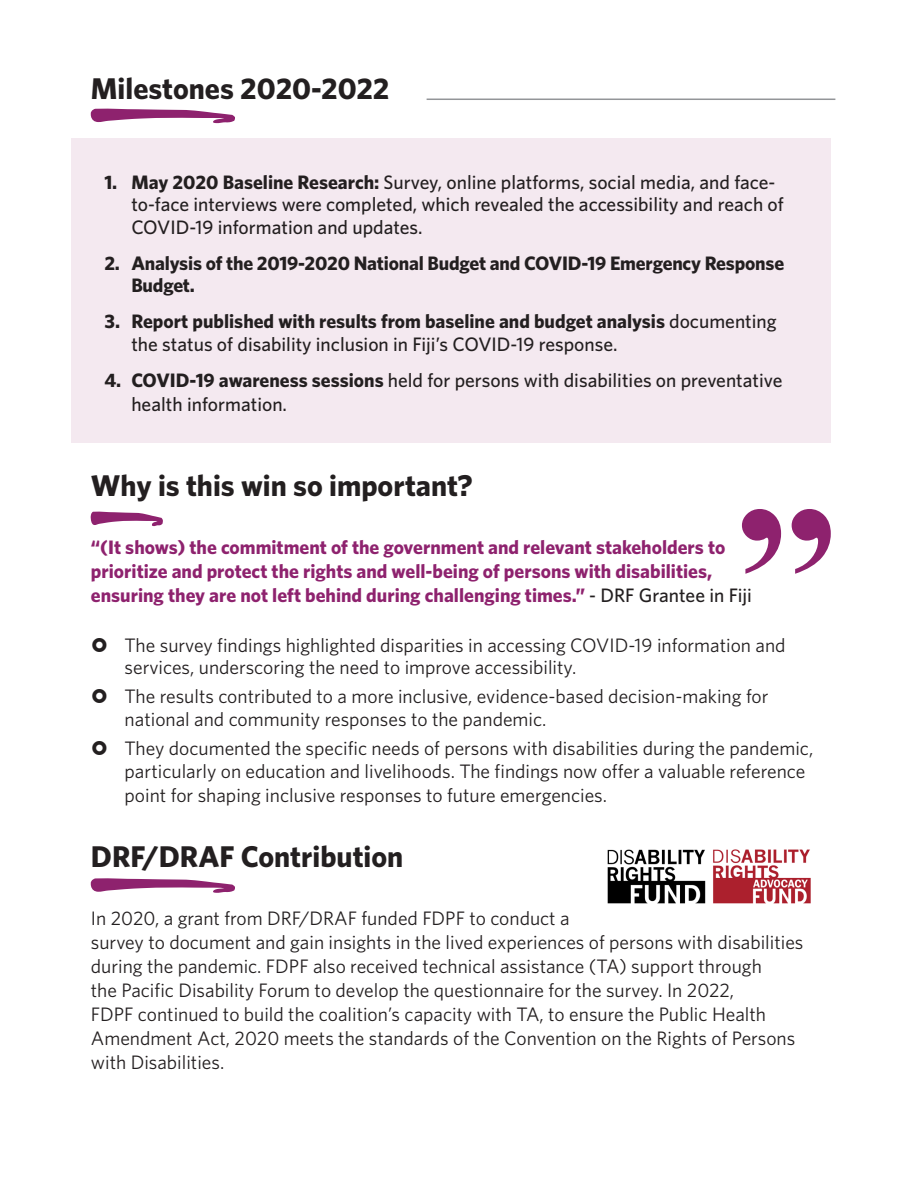
<style>
.page{position:relative;width:918px;height:1188px;background:#fff}
.page>*{position:absolute;margin:0;border:0;box-sizing:border-box;transform-origin:0 0}
.t1{font:700 30px "Whitney";color:#231f20}
.t2{font:19.5px/24px "Whitney";color:#231f20}
.t3{font:500 19.5px/22.5px "Whitney";color:#231f20}
.t4{font:700 19.5px/24px "Whitney";color:#8e226e}
.t5{font:700 19.5px/22.5px "Whitney";letter-spacing:-.01em;color:#231f20}
.s1{font-weight:700}
.s2{font-weight:500;color:#231f20}
</style>
<div class="page">
<div style="left:71px;top:138px;width:760px;height:305px;background:#f4e9f0"></div>
<img style="left:607px;top:849px;width:204px;height:55px">
<svg style="left:91px;top:512px;width:72px;height:14px"></svg>
<svg style="left:91px;top:878px;width:144px;height:15px"></svg>
<svg style="left:91px;top:109px;width:144px;height:14px"></svg>
<svg style="left:742px;top:509px;width:89px;height:65px"></svg>
<hr style="left:427px;top:99px;width:408px;height:1px;background:#939598">
<h3 class="t1" style="left:91px;top:70px;width:300px">Milestones 2020-2022</h3>
<p class="t3" style="left:131px;top:170px;width:654px;text-indent:-27px"><span class="s1">1. May 2020 Baseline Research:</span> Survey, online platforms, social media, and face&shy;to-face interviews were completed, which revealed the accessibility and reach of<br>COVID-19 information and updates.</p>
<p class="t5" style="left:131px;top:251px;width:654px;text-indent:-27px">2. Analysis of the 2019-2020 National Budget and COVID-19 Emergency Response<br>Budget.</p>
<p class="t3" style="left:131px;top:310px;width:647px;text-indent:-27px"><span class="s1">3. Report published with results from baseline and budget analysis</span> documenting the status of disability inclusion in Fiji’s COVID-19 response.</p>
<p class="t3" style="left:131px;top:367px;width:653px;line-height:24px;text-indent:-27px"><span class="s1">4. COVID-19 awareness sessions</span> held for persons with disabilities on preventative health information.</p>
<h3 class="t1" style="left:91px;top:468px;width:383px">Why is this win so important?</h3>
<p class="t4" style="left:91px;top:535px;width:663px">“(It shows) the commitment of the government and relevant stakeholders to prioritize and protect the rights and well-being of persons with disabilities, ensuring they are not left behind during challenging times.” <span class="s2">- DRF Grantee in Fiji</span></p>
<p class="t2" style="left:125px;top:633px;width:663px;line-height:22.5px">The survey findings highlighted disparities in accessing COVID-19 information and services, underscoring the need to improve accessibility.</p>
<p class="t2" style="left:125px;top:685px;width:645px;line-height:22.5px">The results contributed to a more inclusive, evidence-based decision-making for national and community responses to the pandemic.</p>
<p class="t2" style="left:125px;top:736px;width:690px;line-height:23.2px">They documented the specific needs of persons with disabilities during the pandemic, particularly on education and livelihoods. The findings now offer a valuable reference point for shaping inclusive responses to future emergencies.</p>
<h3 class="t1" style="left:91px;top:838px;width:314px">DRF/DRAF Contribution</h3>
<p class="t2" style="left:91px;top:905px;width:714px">In 2020, a grant from DRF/DRAF funded FDPF to conduct a<br>survey to document and gain insights in the lived experiences of persons with disabilities during the pandemic. FDPF also received technical assistance (TA) support through<br>the Pacific Disability Forum to develop the questionnaire for the survey. In 2022,<br>FDPF continued to build the coalition’s capacity with TA, to ensure the Public Health Amendment Act, 2020 meets the standards of the Convention on the Rights of Persons with Disabilities.</p>
</div>
